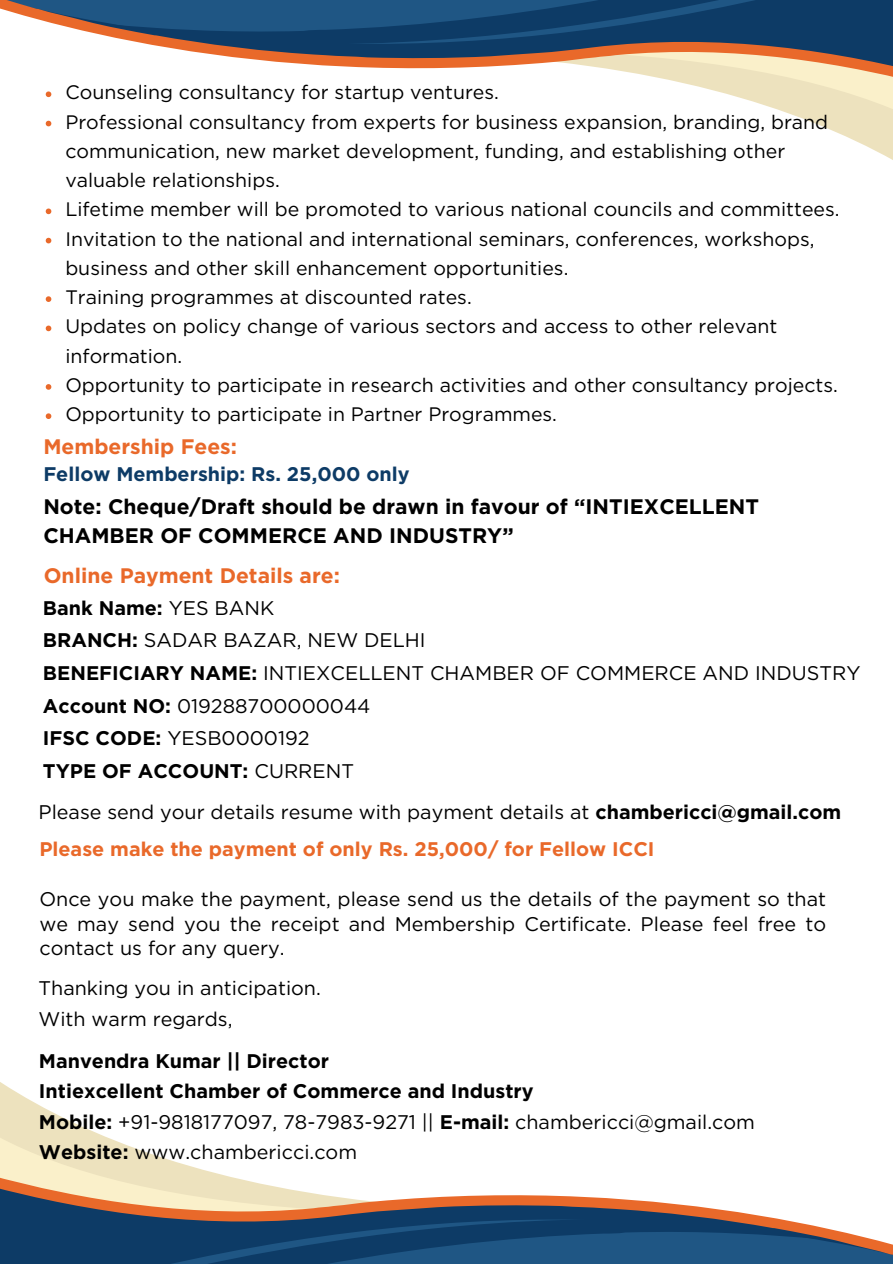
<style>
.page{position:relative;width:893px;height:1264px;background:#fff}
.page>*{position:absolute;margin:0;border:0;box-sizing:border-box;transform-origin:0 0}
.t1{font:700 21px/29.2px "Gotham";color:#000}
.t2{font:700 21px "Gotham";color:#e9692a}
.t3{font:19.8px/24.8px "Gotham";color:#000;text-align:justify}
.t4{font:700 19.8px "Gotham";color:#000}
.t5{font:700 19.8px "Gotham";color:#e9692a}
.t6{font:700 19.8px "Gotham";color:#0d3b66}
.t7{font:19.5px/29.2px "Gotham";color:#000}
.s1{font-weight:400}
.s2{font-weight:700}
</style>
<div class="page">
<svg style="left:838px;top:133px;width:54px;height:27px"></svg>
<svg style="left:708px;top:89px;width:184px;height:44px;fill:#ede2be"></svg>
<svg style="left:0;top:0;width:892px;height:89px"></svg>
<svg style="left:0;top:1082px;width:87px;height:47px"></svg>
<svg style="left:0;top:1129px;width:219px;height:45px;fill:#ede2be"></svg>
<svg style="left:0;top:1174px;width:892px;height:89px"></svg>
<svg style="left:46px;top:91px;width:5px;height:6px"></svg>
<svg style="left:46px;top:121px;width:5px;height:5px"></svg>
<svg style="left:46px;top:208px;width:5px;height:6px"></svg>
<svg style="left:46px;top:238px;width:5px;height:5px"></svg>
<svg style="left:46px;top:296px;width:5px;height:6px"></svg>
<svg style="left:46px;top:325px;width:5px;height:6px"></svg>
<svg style="left:46px;top:384px;width:5px;height:6px"></svg>
<svg style="left:46px;top:413px;width:5px;height:6px"></svg>
<p class="t7" style="left:65px;top:78px;width:435px">Counseling consultancy for startup ventures.</p>
<p class="t7" style="left:65px;top:107px;width:764px">Professional consultancy from experts for business expansion, branding, brand communication, new market development, funding, and establishing other valuable relationships.</p>
<p class="t7" style="left:65px;top:195px;width:775px">Lifetime member will be promoted to various national councils and committees.</p>
<p class="t7" style="left:65px;top:224px;width:750px">Invitation to the national and international seminars, conferences, workshops, business and other skill enhancement opportunities.</p>
<p class="t7" style="left:65px;top:282px;width:408px">Training programmes at discounted rates.</p>
<h1 class="t7" style="left:65px;top:312px;width:713px">Updates on policy change of various sectors and access to other relevant information.</h1>
<h1 class="t7" style="left:65px;top:370px;width:774px">Opportunity to participate in research activities and other consultancy projects.</h1>
<h1 class="t7" style="left:65px;top:399px;width:493px">Opportunity to participate in Partner Programmes.</h1>
<p class="t2" style="left:43px;top:434px;width:195px">Membership Fees:</p>
<p class="t6" style="left:43px;top:462px;width:368px">Fellow Membership: Rs. 25,000 only</p>
<p class="t1" style="left:43px;top:492px;width:717px">Note: Cheque/Draft should be drawn in favour of “INTIEXCELLENT<br>CHAMBER OF COMMERCE AND INDUSTRY”</p>
<p class="t2" style="left:44px;top:563px;width:297px">Online Payment Details are:</p>
<h1 class="t4" style="left:43px;top:595px;width:233px">Bank Name: <span class="s1">YES BANK</span></h1>
<p class="t3" style="left:43px;top:627px;width:384px"><span class="s2">BRANCH:</span> SADAR BAZAR, NEW DELHI</p>
<p class="t3" style="left:43px;top:660px;width:819px"><span class="s2">BENEFICIARY NAME:</span> INTIEXCELLENT CHAMBER OF COMMERCE AND INDUSTRY</p>
<p class="t3" style="left:43px;top:693px;width:329px"><span class="s2">Account NO:</span> 019288700000044</p>
<p class="t3" style="left:43px;top:725px;width:268px"><span class="s2">IFSC CODE:</span> YESB0000192</p>
<p class="t4" style="left:43px;top:758px;width:312px">TYPE OF ACCOUNT: <span class="s1">CURRENT</span></p>
<h1 class="t3" style="left:39px;top:799px;width:804px">Please send your details resume with payment details at <span class="s2">chambericci@gmail.com</span></h1>
<p class="t5" style="left:39px;top:837px;width:616px">Please make the payment of only Rs. 25,000/ for Fellow ICCI</p>
<p class="t3" style="left:39px;top:886px;width:788px">Once you make the payment, please send us the details of the payment so that we may send you the receipt and Membership Certificate. Please feel free to contact us for any query.</p>
<p class="t3" style="left:39px;top:975px;width:284px">Thanking you in anticipation.</p>
<p class="t3" style="left:39px;top:1006px;width:195px">With warm regards,</p>
<p class="t4" style="left:39px;top:1048px;width:291px">Manvendra Kumar || Director</p>
<p class="t4" style="left:39px;top:1079px;width:496px">Intiexcellent Chamber of Commerce and Industry</p>
<p class="t3" style="left:39px;top:1109px;width:717px"><span class="s2">Mobile:</span> +91-9818177097, 78-7983-9271 || <span class="s2">E-mail:</span> chambericci@gmail.com</p>
<p class="t3" style="left:39px;top:1139px;width:319px"><span class="s2">Website:</span> www.chambericci.com</p>
</div>
